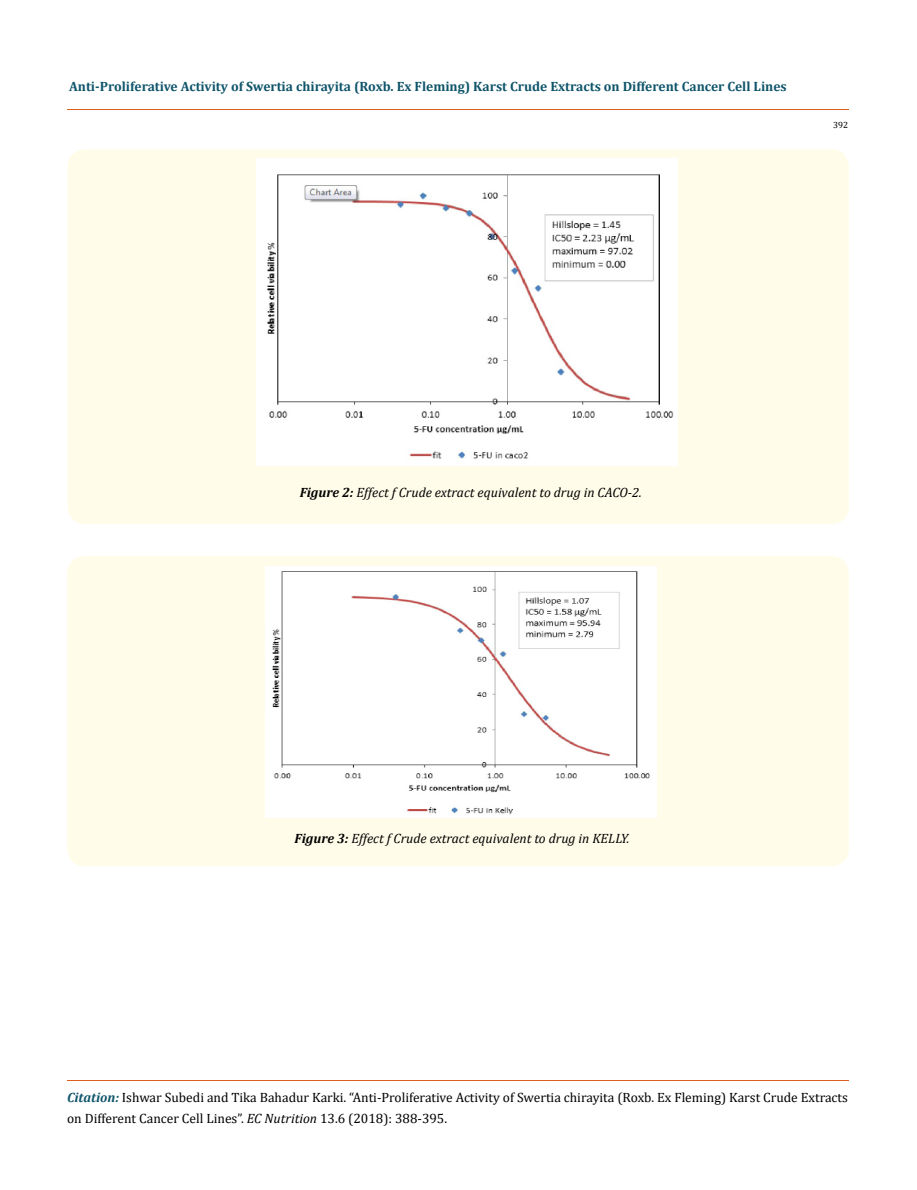
<style>
.page{position:relative;width:917px;height:1190px;background:#fff}
.page>*{position:absolute;margin:0;border:0;box-sizing:border-box;transform-origin:0 0}
.t1{font:13.5px/21px "Cambria";color:#000}
.t2{font:700 13.5px "Cambria";color:#0e546a}
.t3{font:italic 13.5px "Cambria";color:#000}
.t4{font:9px "Cambria";color:#000}
.s1{font-weight:700}
.s2{font-weight:700;font-style:italic;color:#0e546a}
.s3{font-style:italic}
</style>
<div class="page">
<hr style="left:68px;top:109px;width:781px;height:1px;background:#e05d1a">
<div style="left:68px;top:149px;width:781px;height:375px;background:#fffde9;border-radius:18px"></div>
<img style="left:257px;top:158px;width:420px;height:307px">
<div style="left:67px;top:556px;width:782px;height:310px;background:#fffde9;border-radius:18px"></div>
<img style="left:265px;top:566px;width:391px;height:252px">
<p class="t2" style="left:69px;top:77px;width:719px">Anti-Proliferative Activity of Swertia chirayita (Roxb. Ex Fleming) Karst Crude Extracts on Different Cancer Cell Lines</p>
<p class="t4" style="left:833px;top:120px;width:16px">392</p>
<p class="t3" style="left:300px;top:482px;width:344px"><span class="s1">Figure 2:</span> Effect f Crude extract equivalent to drug in CACO-2.</p>
<p class="t3" style="left:294px;top:828px;width:336px"><span class="s1">Figure 3:</span> Effect f Crude extract equivalent to drug in KELLY.</p>
<p class="t1" style="left:67px;top:1086px;width:782px"><span class="s2">Citation:</span> Ishwar Subedi and Tika Bahadur Karki. “Anti-Proliferative Activity of Swertia chirayita (Roxb. Ex Fleming) Karst Crude Extracts on Different Cancer Cell Lines”. <span class="s3">EC Nutrition</span> 13.6 (2018): 388-395.</p>
</div>
